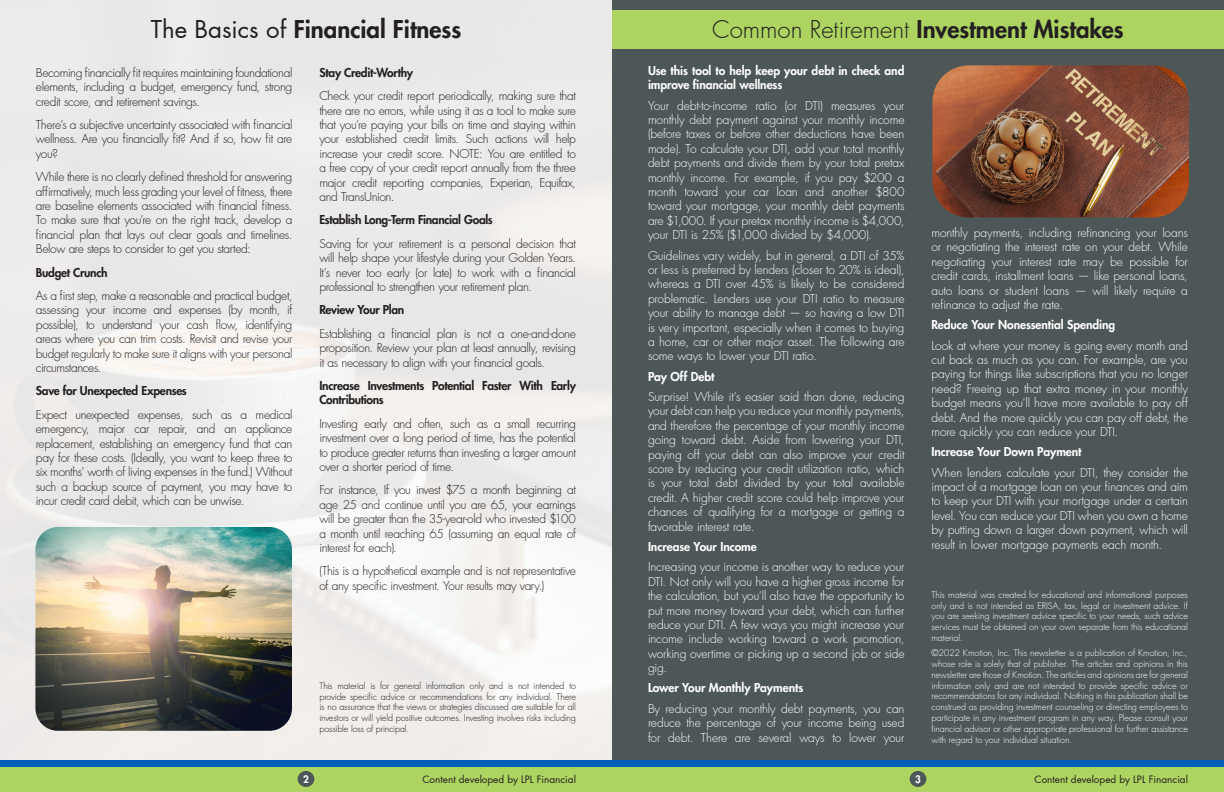
<style>
.page{position:relative;width:1224px;height:792px;background:#fff}
.page>*{position:absolute;margin:0;border:0;box-sizing:border-box;transform-origin:0 0}
.t1{font:800 24px "Futura LT Pro";color:#231f20}
.t2{font:300 12px/14.4px "Futura LT Pro";letter-spacing:-.01em;color:#fff;text-align:justify}
.t3{font:300 12px/14.4px "Futura LT Pro";letter-spacing:-.035em;color:#231f20;text-align:justify}
.t4{font:800 12px/14.4px "Futura LT Pro";letter-spacing:-.005em;color:#fff}
.t5{font:800 12px/14.4px "Futura LT Pro";letter-spacing:-.025em;color:#231f20}
.t6{font:10px "Futura LT Pro";color:#231f20}
.t7{font:800 10px "Futura LT Pro";color:#fff}
.t8{font:300 9px/10.8px "Futura LT Pro";letter-spacing:-.01em;color:#fff;text-align:justify}
.t9{font:300 9px/10.8px "Futura LT Pro";letter-spacing:-.02em;color:#231f20;text-align:justify}
.s1{font-weight:400}
.s2{font-weight:300}
</style>
<div class="page">
<div style="left:0;top:0;width:612px;height:761px;background:linear-gradient(to right,#ebeae9,#f0efee)"></div>
<div style="left:0;top:761px;width:1224px;height:6px;background:#005fb9"></div>
<div style="left:0;top:767px;width:1224px;height:25px;background:#add461"></div>
<img style="left:35px;top:527px;width:257px;height:204px">
<div style="left:298px;top:771px;width:16px;height:16px;background:#4e5758;border-radius:50%"></div>
<div style="left:612px;top:0;width:612px;height:761px;background:#4e5758"></div>
<div style="left:910px;top:771px;width:16px;height:16px;background:#4e5758;border-radius:50%"></div>
<div style="left:612px;top:10px;width:612px;height:38px;background:#add461"></div>
<img style="left:933px;top:65px;width:256px;height:152px">
<p class="t1" style="left:151px;top:11px;width:312px"><span class="s1">The Basics of</span> Financial Fitness</p>
<p class="t3" style="left:36px;top:65px;width:258px">Becoming financially fit requires maintaining foundational elements, including a budget, emergency fund, strong credit score, and retirement savings.</p>
<p class="t3" style="left:36px;top:118px;width:258px">There’s a subjective uncertainty associated with financial wellness. Are you financially fit? And if so, how fit are you?</p>
<p class="t3" style="left:36px;top:170px;width:258px">While there is no clearly defined threshold for answering affirmatively, much less grading your level of fitness, there are baseline elements associated with financial fitness.<br>To make sure that you’re on the right track, develop a financial plan that lays out clear goals and timelines.<br>Below are steps to consider to get you started:</p>
<p class="t5" style="left:36px;top:265px;width:73px">Budget Crunch</p>
<p class="t3" style="left:36px;top:289px;width:258px">As a first step, make a reasonable and practical budget, assessing your income and expenses (by month, if possible), to understand your cash flow, identifying areas where you can trim costs. Revisit and revise your budget regularly to make sure it aligns with your personal circumstances.</p>
<p class="t5" style="left:36px;top:383px;width:153px">Save for Unexpected Expenses</p>
<p class="t3" style="left:36px;top:407px;width:258px">Expect unexpected expenses, such as a medical emergency, major car repair, and an appliance replacement, establishing an emergency fund that can pay for these costs. (Ideally, you want to keep three to six months’ worth of living expenses in the fund.) Without such a backup source of payment, you may have to incur credit card debit, which can be unwise.</p>
<p class="t5" style="left:319px;top:65px;width:95px">Stay Credit-Worthy</p>
<p class="t3" style="left:319px;top:89px;width:258px">Check your credit report periodically, making sure that there are no errors, while using it as a tool to make sure that you’re paying your bills on time and staying within your established credit limits. Such actions will help increase your credit score. NOTE: You are entitled to a free copy of your credit report annually from the three major credit reporting companies, Experian, Equifax, and TransUnion.</p>
<p class="t5" style="left:319px;top:212px;width:175px">Establish Long-Term Financial Goals</p>
<p class="t3" style="left:319px;top:236px;width:258px">Saving for your retirement is a personal decision that will help shape your lifestyle during your Golden Years.<br>It’s never too early (or late) to work with a financial professional to strengthen your retirement plan.</p>
<p class="t5" style="left:319px;top:302px;width:86px">Review Your Plan</p>
<p class="t3" style="left:319px;top:326px;width:258px">Establishing a financial plan is not a one-and-done proposition. Review your plan at least annually, revising it as necessary to align with your financial goals.</p>
<p class="t5" style="left:319px;top:378px;width:258px">Increase Investments Potential Faster With Early<br>Contributions</p>
<p class="t3" style="left:319px;top:416px;width:258px">Investing early and often, such as a small recurring investment over a long period of time, has the potential to produce greater returns than investing a larger amount over a shorter period of time.</p>
<p class="t3" style="left:319px;top:483px;width:258px">For instance, If you invest $75 a month beginning at age 25 and continue until you are 65, your earnings will be greater than the 35-year-old who invested $100 a month until reaching 65 (assuming an equal rate of interest for each).</p>
<p class="t3" style="left:319px;top:564px;width:258px">(This is a hypothetical example and is not representative of any specific investment. Your results may vary.)</p>
<p class="t9" style="left:319px;top:680px;width:258px">This material is for general information only and is not intended to provide specific advice or recommendations for any individual. There is no assurance that the views or strategies discussed are suitable for all investors or will yield positive outcomes. Investing involves risks including possible loss of principal.</p>
<p class="t1" style="left:712px;top:11px;width:413px"><span class="s2">Common Retirement</span> Investment Mistakes</p>
<p class="t4" style="left:648px;top:63px;width:258px">Use this tool to help keep your debt in check and improve financial wellness</p>
<p class="t2" style="left:648px;top:98px;width:258px">Your debt-to-income ratio (or DTI) measures your monthly debt payment against your monthly income (before taxes or before other deductions have been made). To calculate your DTI, add your total monthly debt payments and divide them by your total pretax monthly income. For example, if you pay $200 a month toward your car loan and another $800 toward your mortgage, your monthly debt payments are $1,000. If your pretax monthly income is $4,000, your DTI is 25% ($1,000 divided by $4,000).</p>
<p class="t2" style="left:648px;top:248px;width:258px">Guidelines vary widely, but in general, a DTI of 35% or less is preferred by lenders (closer to 20% is ideal), whereas a DTI over 45% is likely to be considered problematic. Lenders use your DTI ratio to measure your ability to manage debt — so having a low DTI is very important, especially when it comes to buying a home, car or other major asset. The following are some ways to lower your DTI ratio.</p>
<p class="t4" style="left:648px;top:369px;width:68px">Pay Off Debt</p>
<p class="t2" style="left:648px;top:390px;width:258px">Surprise! While it’s easier said than done, reducing your debt can help you reduce your monthly payments, and therefore the percentage of your monthly income going toward debt. Aside from lowering your DTI, paying off your debt can also improve your credit score by reducing your credit utilization ratio, which is your total debt divided by your total available credit. A higher credit score could help improve your chances of qualifying for a mortgage or getting a favorable interest rate.</p>
<p class="t4" style="left:648px;top:539px;width:110px">Increase Your Income</p>
<p class="t2" style="left:648px;top:560px;width:258px">Increasing your income is another way to reduce your DTI. Not only will you have a higher gross income for the calculation, but you’ll also have the opportunity to put more money toward your debt, which can further reduce your DTI. A few ways you might increase your income include working toward a work promotion, working overtime or picking up a second job or side gig.</p>
<p class="t4" style="left:648px;top:680px;width:157px">Lower Your Monthly Payments</p>
<p class="t2" style="left:648px;top:701px;width:258px">By reducing your monthly debt payments, you can reduce the percentage of your income being used for debt. There are several ways to lower your</p>
<p class="t2" style="left:932px;top:225px;width:258px">monthly payments, including refinancing your loans or negotiating the interest rate on your debt. While negotiating your interest rate may be possible for credit cards, installment loans — like personal loans, auto loans or student loans — will likely require a refinance to adjust the rate.</p>
<p class="t4" style="left:932px;top:317px;width:185px">Reduce Your Nonessential Spending</p>
<p class="t2" style="left:932px;top:338px;width:258px">Look at where your money is going every month and cut back as much as you can. For example, are you paying for things like subscriptions that you no longer need? Freeing up that extra money in your monthly budget means you’ll have more available to pay off debt. And the more quickly you can pay off debt, the more quickly you can reduce your DTI.</p>
<p class="t4" style="left:932px;top:444px;width:152px">Increase Your Down Payment</p>
<p class="t2" style="left:932px;top:465px;width:258px">When lenders calculate your DTI, they consider the impact of a mortgage loan on your finances and aim to keep your DTI with your mortgage under a certain level. You can reduce your DTI when you own a home by putting down a larger down payment, which will result in lower mortgage payments each month.</p>
<p class="t8" style="left:932px;top:589px;width:258px">This material was created for educational and informational purposes only and is not intended as ERISA, tax, legal or investment advice. If you are seeking investment advice specific to your needs, such advice services must be obtained on your own separate from this educational material.</p>
<p class="t8" style="left:932px;top:648px;width:258px">©2022 Kmotion, Inc. This newsletter is a publication of Kmotion, Inc., whose role is solely that of publisher. The articles and opinions in this newsletter are those of Kmotion. The articles and opinions are for general information only and are not intended to provide specific advice or recommendations for any individual. Nothing in this publication shall be construed as providing investment counseling or directing employees to participate in any investment program in any way. Please consult your financial advisor or other appropriate professional for further assistance with regard to your individual situation.</p>
<p class="t6" style="left:422px;top:772px;width:155px">Content developed by LPL Financial</p>
<p class="t7" style="left:303px;top:772px;width:7px">2</p>
<p class="t7" style="left:915px;top:772px;width:7px">3</p>
<p class="t6" style="left:1035px;top:772px;width:155px">Content developed by LPL Financial</p>
</div>
